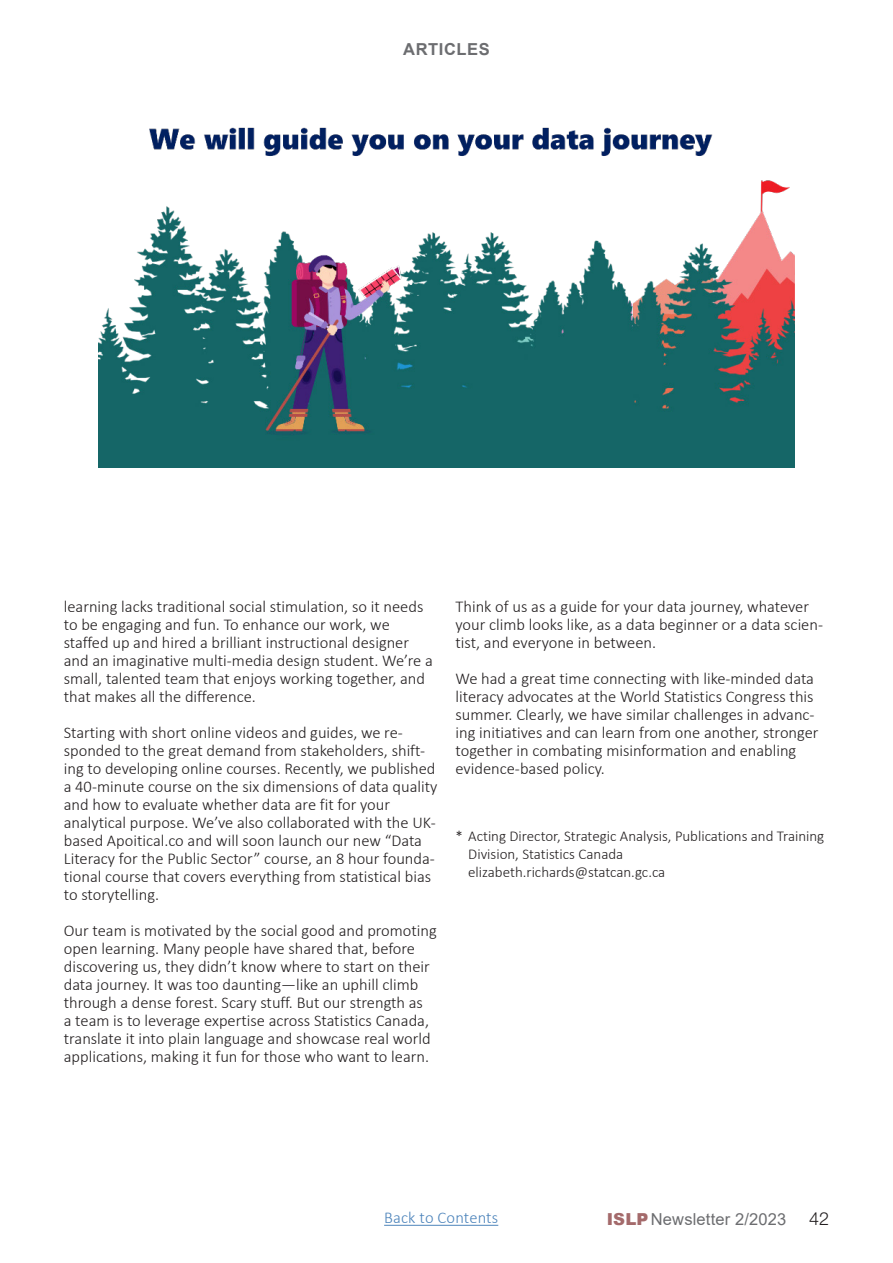
<style>
.page{position:relative;width:893px;height:1263px;background:#fff}
.page>*{position:absolute;margin:0;border:0;box-sizing:border-box;transform-origin:0 0}
.t1{font:300 18px "Helvetica Neue LT Std";color:#231f20}
.Leipis{font:300 16.5px/18px "Calibri";color:#231f20}
.t2{font:16.5px "Arial";letter-spacing:.01em;color:#6c6d70}
.t3{font:300 16.5px "Calibri";letter-spacing:.01em;color:#4d84bb}
.VINJETTITEKSTI_ei_näy_sislussa_center{font:700 16.5px "Arial";letter-spacing:.035em;color:#6c6d70}
.kirjoittajan_tiedot_lopussa{font:300 15px/18px "Calibri";color:#231f20}
.s1{font-weight:900;color:#a46a6b}
</style>
<div class="page">
<hr style="left:384px;top:1225px;width:114px;height:1px;background:#4d84bb">
<img style="left:98px;top:127px;width:697px;height:341px">
<p class="VINJETTITEKSTI_ei_näy_sislussa_center" style="left:403px;top:37px;width:88px">ARTICLES</p>
<p class="Leipis" style="left:64px;top:597px;width:371px">learning lacks traditional social stimulation, so it needs to be engaging and fun. To enhance our work, we staffed up and hired a brilliant instructional designer and an imaginative multi-media design student. We’re a small, talented team that enjoys working together, and that makes all the difference.</p>
<p class="Leipis" style="left:64px;top:723px;width:375px">Starting with short online videos and guides, we re&shy;sponded to the great demand from stakeholders, shift&shy;ing to developing online courses. Recently, we published a 40-minute course on the six dimensions of data quality and how to evaluate whether data are fit for your analytical purpose. We’ve also collaborated with the UK&shy;based Apoitical.co and will soon launch our new “Data Literacy for the Public Sector” course, an 8 hour founda&shy;tional course that covers everything from statistical bias to storytelling.</p>
<p class="Leipis" style="left:64px;top:921px;width:375px">Our team is motivated by the social good and promoting open learning. Many people have shared that, before discovering us, they didn’t know where to start on their data journey. It was too daunting—like an uphill climb through a dense forest. Scary stuff. But our strength as<br>a team is to leverage expertise across Statistics Canada, translate it into plain language and showcase real world applications, making it fun for those who want to learn.</p>
<p class="Leipis" style="left:455px;top:597px;width:369px">Think of us as a guide for your data journey, whatever your climb looks like, as a data beginner or a data scien&shy;tist, and everyone in between.</p>
<p class="Leipis" style="left:455px;top:669px;width:365px">We had a great time connecting with like-minded data literacy advocates at the World Statistics Congress this summer. Clearly, we have similar challenges in advanc&shy;ing initiatives and can learn from one another, stronger together in combating misinformation and enabling evidence-based policy.</p>
<p class="kirjoittajan_tiedot_lopussa" style="left:468px;top:827px;width:358px;text-indent:-13px">* Acting Director, Strategic Analysis, Publications and Training<br>Division, Statistics Canada</p>
<p class="kirjoittajan_tiedot_lopussa" style="left:468px;top:863px;width:199px">elizabeth.richards@statcan.gc.ca</p>
<p class="t3" style="left:384px;top:1207px;width:116px">Back to Contents</p>
<p class="t2" style="left:607px;top:1207px;width:181px"><span class="s1">ISLP</span> Newsletter 2/2023</p>
<p class="t1" style="left:809px;top:1207px;width:22px">42</p>
</div>
